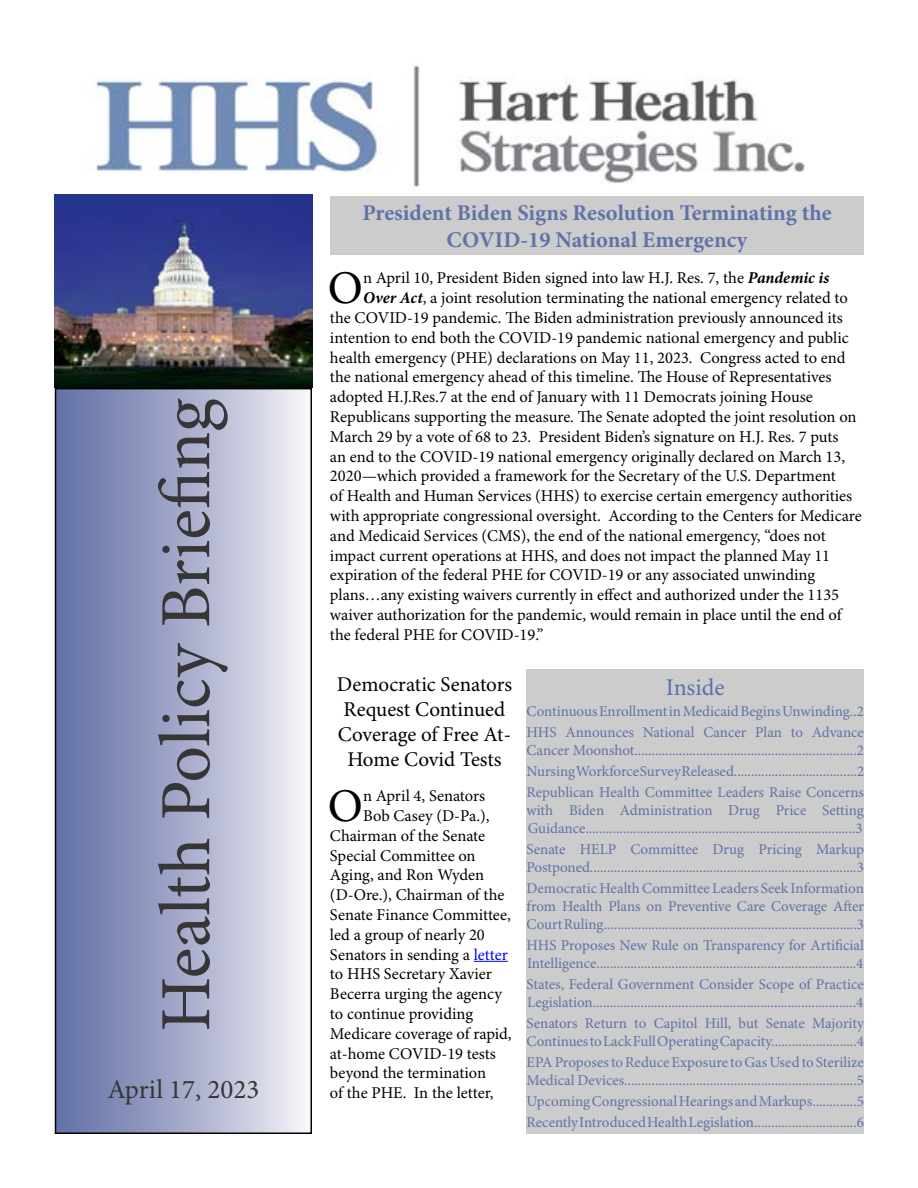
<style>
.page{position:relative;width:918px;height:1188px;background:#fff}
.page>*{position:absolute;margin:0;border:0;box-sizing:border-box;transform-origin:0 0}
.t1{font:72px "Minion Pro";color:#363636}
.t2{font:46.95px "Minion Pro";color:#000}
.t3{font:27px "Minion Pro";color:#363636}
.t4{font:24px "Minion Pro";color:#5c72ae}
.t5{font:700 22.5px/27px "Minion Pro";color:#6172a6;text-align:center}
.t6{font:21px/25.2px "Minion Pro";color:#000;text-align:center}
.t7{font:16.5px "Minion Pro";color:#000}
.t8{font:15px/18px "Minion Pro";color:#6172a6}
.s1{font-weight:700;font-style:italic}
.s2{color:#00f}
</style>
<div class="page">
<div style="left:56px;top:389px;width:255px;height:744px;background:linear-gradient(to right,#5e6ba2,#f3f1f7)"></div>
<div style="left:55px;top:388px;width:257px;height:746px;border:2px solid #000"></div>
<div style="left:526px;top:670px;width:338px;height:464px;background:#ccc"></div>
<img style="left:95px;top:65px;width:710px;height:122px">
<div style="left:330px;top:196px;width:534px;height:58px;background:#ccc"></div>
<img style="left:54px;top:194px;width:258px;height:194px">
<hr style="left:474px;top:961px;width:34px;height:1px;background:#00f">
<h1 class="t1" style="left:143px;top:1032px;width:635px;rotate:-90deg">Health Policy Briefing</h1>
<h3 class="t3" style="left:107px;top:1073px;width:153px">April 17, 2023</h3>
<h3 class="t5" style="left:362px;top:199px;width:471px">President Biden Signs Resolution Terminating the<br>COVID-19 National Emergency</h3>
<h2 class="t2" style="left:328px;top:260px;width:37px">O</h2>
<p class="t7" style="left:363px;top:268px;width:468px">n April 10, President Biden signed into law H.J. Res. 7, the <span class="s1">Pandemic is</span></p>
<p class="t7" style="left:363px;top:288px;width:486px"><span class="s1">Over Act</span>, a joint resolution terminating the national emergency related to</p>
<p class="t7" style="left:330px;top:308px;width:514px">the COVID-19 pandemic. The Biden administration previously announced its</p>
<p class="t7" style="left:330px;top:328px;width:520px">intention to end both the COVID-19 pandemic national emergency and public</p>
<p class="t7" style="left:330px;top:348px;width:517px">health emergency (PHE) declarations on May 11, 2023. Congress acted to end</p>
<p class="t7" style="left:330px;top:367px;width:503px">the national emergency ahead of this timeline. The House of Representatives</p>
<p class="t7" style="left:330px;top:387px;width:484px">adopted H.J.Res.7 at the end of January with 11 Democrats joining House</p>
<p class="t7" style="left:330px;top:407px;width:528px">Republicans supporting the measure. The Senate adopted the joint resolution on</p>
<p class="t7" style="left:330px;top:427px;width:510px">March 29 by a vote of 68 to 23. President Biden’s signature on H.J. Res. 7 puts</p>
<p class="t7" style="left:330px;top:447px;width:517px">an end to the COVID-19 national emergency originally declared on March 13,</p>
<p class="t7" style="left:330px;top:466px;width:507px">2020—which provided a framework for the Secretary of the U.S. Department</p>
<p class="t7" style="left:330px;top:486px;width:524px">of Health and Human Services (HHS) to exercise certain emergency authorities</p>
<p class="t7" style="left:330px;top:506px;width:533px">with appropriate congressional oversight. According to the Centers for Medicare</p>
<p class="t7" style="left:330px;top:526px;width:497px">and Medicaid Services (CMS), the end of the national emergency, “does not</p>
<p class="t7" style="left:330px;top:546px;width:502px">impact current operations at HHS, and does not impact the planned May 11</p>
<p class="t7" style="left:330px;top:565px;width:487px">expiration of the federal PHE for COVID-19 or any associated unwinding</p>
<p class="t7" style="left:330px;top:585px;width:511px">plans…any existing waivers currently in effect and authorized under the 1135</p>
<p class="t7" style="left:330px;top:605px;width:513px">waiver authorization for the pandemic, would remain in place until the end of</p>
<p class="t7" style="left:330px;top:625px;width:215px">the federal PHE for COVID-19.”</p>
<p class="t6" style="left:337px;top:672px;width:177px">Democratic Senators<br>Request Continued<br>Coverage of Free At-<br>Home Covid Tests</p>
<h2 class="t2" style="left:328px;top:778px;width:37px">O</h2>
<p class="t7" style="left:363px;top:786px;width:124px">n April 4, Senators</p>
<h3 class="t4" style="left:666px;top:672px;width:60px">Inside</h3>
<p class="t8" style="left:526px;top:701px;width:339px;line-height:21px">Continuous Enrollment in Medicaid Begins Unwinding..2<br>HHS Announces National Cancer Plan to Advance</p>
<p class="t8" style="left:526px;top:740px;width:339px;line-height:21px;text-align:justify">Cancer Moonshot.................................................................2<br>Nursing Workforce Survey Released....................................2<br>Republican Health Committee Leaders Raise Concerns</p>
<p class="t8" style="left:526px;top:801px;width:339px">with Biden Administration Drug Price Setting<br>Guidance...............................................................................3</p>
<p class="t8" style="left:526px;top:840px;width:339px">Senate HELP Committee Drug Pricing Markup<br>Postponed..............................................................................3</p>
<p class="t8" style="left:526px;top:879px;width:339px;text-align:justify">Democratic Health Committee Leaders Seek Information from Health Plans on Preventive Care Coverage After Court Ruling..........................................................................3</p>
<p class="t8" style="left:526px;top:936px;width:339px">HHS Proposes New Rule on Transparency for Artificial<br>Intelligence............................................................................4</p>
<p class="t8" style="left:526px;top:975px;width:339px">States, Federal Government Consider Scope of Practice<br>Legislation.............................................................................4</p>
<p class="t8" style="left:526px;top:1014px;width:339px">Senators Return to Capitol Hill, but Senate Majority<br>Continues to Lack Full Operating Capacity.........................4</p>
<p class="t8" style="left:526px;top:1053px;width:339px">EPA Proposes to Reduce Exposure to Gas Used to Sterilize<br>Medical Devices....................................................................5</p>
<p class="t8" style="left:526px;top:1091px;width:339px;line-height:21px">Upcoming Congressional Hearings and Markups.............5<br>Recently Introduced Health Legislation..............................6</p>
<p class="t7" style="left:363px;top:806px;width:128px">Bob Casey (D-Pa.),</p>
<p class="t7" style="left:330px;top:826px;width:157px">Chairman of the Senate</p>
<p class="t7" style="left:330px;top:846px;width:147px">Special Committee on</p>
<p class="t7" style="left:330px;top:865px;width:156px">Aging, and Ron Wyden</p>
<p class="t7" style="left:330px;top:885px;width:176px">(D-Ore.), Chairman of the</p>
<p class="t7" style="left:330px;top:905px;width:182px">Senate Finance Committee,</p>
<p class="t7" style="left:330px;top:925px;width:156px">led a group of nearly 20</p>
<p class="t7" style="left:330px;top:945px;width:179px">Senators in sending a <span class="s2">letter</span></p>
<p class="t7" style="left:330px;top:964px;width:164px">to HHS Secretary Xavier</p>
<p class="t7" style="left:330px;top:984px;width:173px">Becerra urging the agency</p>
<p class="t7" style="left:330px;top:1004px;width:145px">to continue providing</p>
<p class="t7" style="left:330px;top:1024px;width:183px">Medicare coverage of rapid,</p>
<p class="t7" style="left:330px;top:1044px;width:167px">at-home COVID-19 tests</p>
<p class="t7" style="left:330px;top:1063px;width:158px">beyond the termination</p>
<p class="t7" style="left:330px;top:1083px;width:165px">of the PHE. In the letter,</p>
</div>
